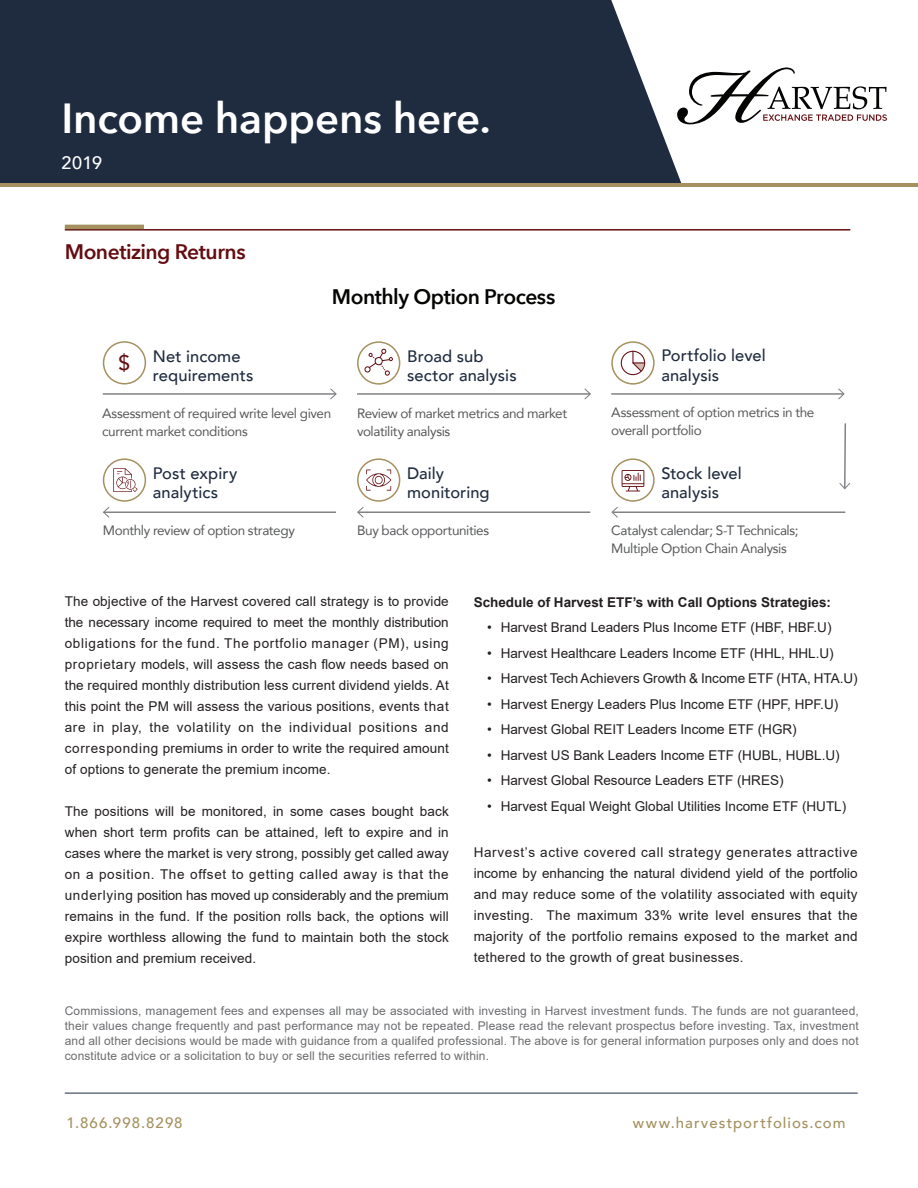
<style>
.page{position:relative;width:918px;height:1188px;background:#fff}
.page>*{position:absolute;margin:0;border:0;box-sizing:border-box;transform-origin:0 0}
.t1{font:600 42px "Avenir Next";letter-spacing:-.005em;color:#fff}
.t2{font:600 21px "Avenir Next";letter-spacing:-.025em;color:#040503}
.t3{font:600 21px "Avenir Next";letter-spacing:-.025em;color:#640d11}
.Subhead{font:500 21px "Avenir";color:#640d11}
.Subhead-2{font:500 18px "Avenir";color:#fff}
.Subhead-3{font:500 16.5px/19.5px "Avenir";letter-spacing:.005em;color:#1f2b3f}
.Subhead-4{font:500 15px "Avenir";letter-spacing:.07em;color:#a4915f}
.t4{font:13.5px/21px "Arial";color:#231f20;text-align:justify}
.Body{font:13.5px/18px "Avenir";letter-spacing:-.03em;color:#57585a}
.t5{font:700 13.5px "Arial";color:#231f20}
.t6{font:12px/15px "Arial";letter-spacing:.01em;color:#6c6d70;text-align:justify}
</style>
<div class="page">
<hr style="left:104px;top:511px;width:232px;height:2px;background:#808285">
<svg style="left:103px;top:506px;width:8px;height:12px"></svg>
<hr style="left:358px;top:511px;width:232px;height:2px;background:#808285">
<svg style="left:357px;top:507px;width:8px;height:11px"></svg>
<hr style="left:357px;top:393px;width:233px;height:2px;background:#808285">
<svg style="left:583px;top:388px;width:8px;height:12px"></svg>
<div style="left:357px;top:341px;width:43px;height:44px;border:2px solid #a4915f;border-radius:50%"></div>
<svg style="left:364px;top:349px;width:29px;height:27px"></svg>
<hr style="left:612px;top:511px;width:233px;height:2px;background:#808285">
<svg style="left:611px;top:507px;width:8px;height:11px"></svg>
<svg style="left:839px;top:423px;width:12px;height:67px"></svg>
<div style="left:103px;top:458px;width:43px;height:44px;border:2px solid #a4915f;border-radius:50%"></div>
<div style="left:357px;top:458px;width:43px;height:44px;border:2px solid #a4915f;border-radius:50%"></div>
<div style="left:611px;top:458px;width:44px;height:44px;border:2px solid #a4915f;border-radius:50%"></div>
<svg style="left:622px;top:470px;width:22px;height:21px"></svg>
<hr style="left:611px;top:393px;width:233px;height:2px;background:#808285">
<svg style="left:837px;top:388px;width:8px;height:12px"></svg>
<div style="left:611px;top:341px;width:44px;height:44px;border:2px solid #a4915f;border-radius:50%"></div>
<svg style="left:621px;top:351px;width:25px;height:24px"></svg>
<svg style="left:113px;top:468px;width:25px;height:24px"></svg>
<div style="left:103px;top:341px;width:43px;height:44px;border:2px solid #a4915f;border-radius:50%"></div>
<hr style="left:103px;top:393px;width:233px;height:2px;background:#808285">
<svg style="left:329px;top:388px;width:8px;height:12px"></svg>
<svg style="left:366px;top:470px;width:25px;height:21px"></svg>
<div style="left:0;top:0;width:681px;height:184px;background:#1f2b3f"></div>
<hr style="left:65px;top:1093px;width:793px;height:1px;background:#1f2b3f">
<hr style="left:0;top:184px;width:918px;height:3px;background:#a4915f">
<hr style="left:65px;top:229px;width:785px;height:2px;background:#640d11">
<hr style="left:65px;top:225px;width:79px;height:4px;background:#a4915f">
<svg style="left:677px;top:67px;width:210px;height:57px"></svg>
<p class="t1" style="left:61px;top:83px;width:431px">Income happens here.</p>
<p class="Subhead-2" style="left:61px;top:147px;width:42px">2019</p>
<p class="t3" style="left:65px;top:234px;width:182px">Monetizing Returns</p>
<p class="t2" style="left:332px;top:279px;width:225px">Monthly Option Process</p>
<p class="Subhead-3" style="left:153px;top:345px;width:102px">Net income requirements</p>
<p class="Body" style="left:102px;top:404px;width:231px">Assessment of required write level given current market conditions</p>
<p class="Subhead" style="left:119px;top:345px;width:13px">$</p>
<p class="Subhead-3" style="left:407px;top:345px;width:111px">Broad sub sector analysis</p>
<p class="Body" style="left:357px;top:404px;width:212px">Review of market metrics and market volatility analysis</p>
<p class="Subhead-3" style="left:153px;top:462px;width:86px">Post expiry analytics</p>
<p class="Subhead-3" style="left:407px;top:462px;width:84px">Daily monitoring</p>
<p class="Body" style="left:103px;top:521px;width:194px">Monthly review of option strategy</p>
<p class="Body" style="left:357px;top:521px;width:134px">Buy back opportunities</p>
<p class="Subhead-3" style="left:661px;top:345px;width:106px">Portfolio level analysis</p>
<p class="Body" style="left:611px;top:403px;width:205px">Assessment of option metrics in the overall portfolio</p>
<p class="Subhead-3" style="left:661px;top:462px;width:82px">Stock level analysis</p>
<p class="Body" style="left:611px;top:521px;width:189px">Catalyst calendar; S-T Technicals;<br>Multiple Option Chain Analysis</p>
<p class="t4" style="left:65px;top:591px;width:386px">The objective of the Harvest covered call strategy is to provide the necessary income required to meet the monthly distribution obligations for the fund. The portfolio manager (PM), using proprietary models, will assess the cash flow needs based on the required monthly distribution less current dividend yields. At this point the PM will assess the various positions, events that are in play, the volatility on the individual positions and corresponding premiums in order to write the required amount of options to generate the premium income.</p>
<p class="t4" style="left:65px;top:801px;width:386px">The positions will be monitored, in some cases bought back when short term profits can be attained, left to expire and in cases where the market is very strong, possibly get called away on a position. The offset to getting called away is that the underlying position has moved up considerably and the premium remains in the fund. If the position rolls back, the options will expire worthless allowing the fund to maintain both the stock position and premium received.</p>
<p class="t5" style="left:474px;top:592px;width:359px">Schedule of Harvest ETF’s with Call Options Strategies:</p>
<p class="t4" style="left:487px;top:617px;width:346px">• Harvest Brand Leaders Plus Income ETF (HBF, HBF.U)</p>
<p class="t4" style="left:487px;top:642px;width:348px">• Harvest Healthcare Leaders Income ETF (HHL, HHL.U)</p>
<p class="t4" style="left:487px;top:668px;width:372px">• Harvest Tech Achievers Growth &amp; Income ETF (HTA, HTA.U)</p>
<p class="t4" style="left:487px;top:693px;width:353px">• Harvest Energy Leaders Plus Income ETF (HPF, HPF.U)</p>
<p class="t4" style="left:487px;top:719px;width:311px">• Harvest Global REIT Leaders Income ETF (HGR)</p>
<p class="t4" style="left:487px;top:744px;width:354px">• Harvest US Bank Leaders Income ETF (HUBL, HUBL.U)</p>
<p class="t4" style="left:487px;top:770px;width:298px">• Harvest Global Resource Leaders ETF (HRES)</p>
<p class="t4" style="left:487px;top:795px;width:361px">• Harvest Equal Weight Global Utilities Income ETF (HUTL)</p>
<p class="t4" style="left:474px;top:842px;width:386px">Harvest’s active covered call strategy generates attractive income by enhancing the natural dividend yield of the portfolio and may reduce some of the volatility associated with equity investing. The maximum 33% write level ensures that the majority of the portfolio remains exposed to the market and tethered to the growth of great businesses.</p>
<p class="t6" style="left:65px;top:1004px;width:796px">Commissions, management fees and expenses all may be associated with investing in Harvest investment funds. The funds are not guaranteed, their values change frequently and past performance may not be repeated. Please read the relevant prospectus before investing. Tax, investment and all other decisions would be made with guidance from a qualifed professional. The above is for general information purposes only and does not constitute advice or a solicitation to buy or sell the securities referred to within.</p>
<p class="Subhead-4" style="left:66px;top:1110px;width:118px">1.866.998.8298</p>
<p class="Subhead-4" style="left:633px;top:1110px;width:214px">www.harvestportfolios.com</p>
</div>
